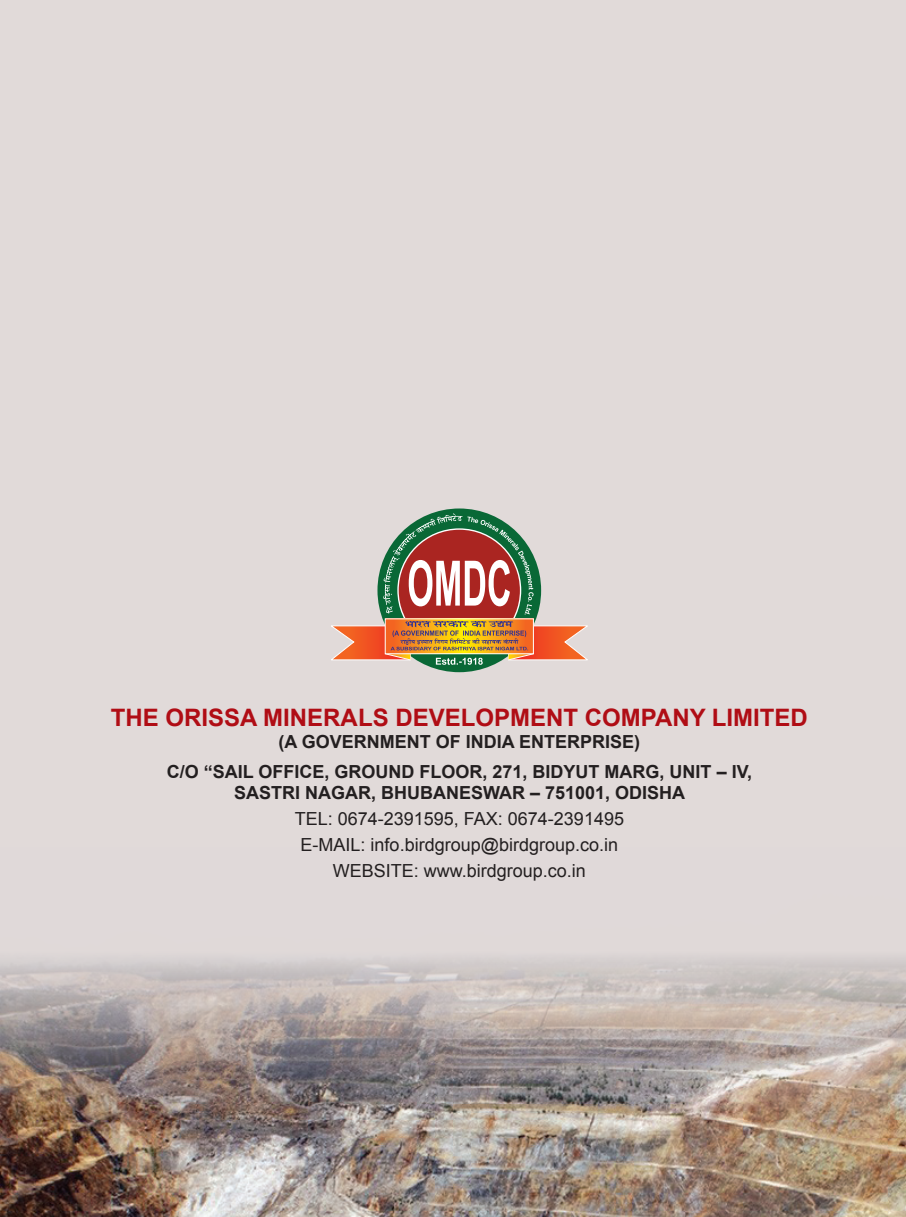
<style>
.page{position:relative;width:906px;height:1217px;background:#fff}
.page>*{position:absolute;margin:0;border:0;box-sizing:border-box;transform-origin:0 0}
.t1{font:700 24px "Arial";color:#b00d15}
.t2{font:700 18px/30.2px "Arial";color:#231f20;text-align:center}
.t3{font:18px/25.8px "Arial";color:#231f20;text-align:center}
</style>
<div class="page">
<div style="left:0;top:0;width:906px;height:1216px;background:#e1dad9"></div>
<svg style="left:377px;top:508px;width:164px;height:164px"></svg>
<svg style="left:398px;top:529px;width:122px;height:122px"></svg>
<svg style="left:387px;top:620px;width:145px;height:1px"></svg>
<svg style="left:383px;top:513px;width:150px;height:101px;background:#957768"></svg>
<svg style="left:331px;top:621px;width:257px;height:43px"></svg>
<img style="left:0;top:958px;width:906px;height:258px">
<h1 class="t1" style="left:111px;top:701px;width:698px">THE ORISSA MINERALS DEVELOPMENT COMPANY LIMITED</h1>
<p class="t2" style="left:167px;top:726px;width:587px">(A GOVERNMENT OF INDIA ENTERPRISE)<br>C/O “SAIL OFFICE, GROUND FLOOR, 271, BIDYUT MARG, UNIT – IV,</p>
<p class="t2" style="left:234px;top:778px;width:453px">SASTRI NAGAR, BHUBANESWAR – 751001, ODISHA</p>
<p class="t3" style="left:295px;top:806px;width:331px">TEL: 0674-2391595, FAX: 0674-2391495<br>E-MAIL: info.birdgroup@birdgroup.co.in<br>WEBSITE: www.birdgroup.co.in</p>
</div>
